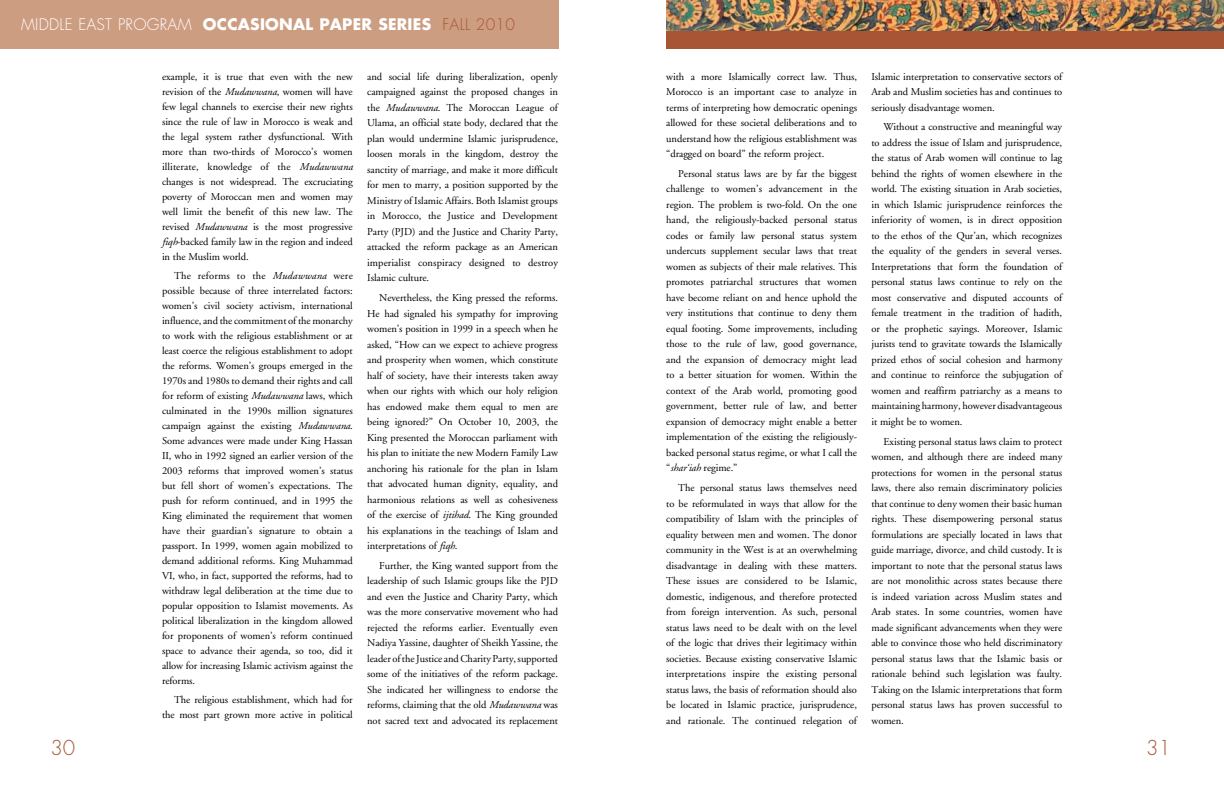
<style>
.page{position:relative;width:1224px;height:792px;background:#fff}
.page>*{position:absolute;margin:0;border:0;box-sizing:border-box;transform-origin:0 0}
.t1{font:300 20px "Futura";color:#a75534}
.t2{font:700 15.5px "Futura";letter-spacing:.015em;color:#fff}
.t3{font:10.5px/15.5px "Adobe Garamond";letter-spacing:-.005em;color:#000;text-align:justify}
.s1{font-weight:300}
.s2{font-weight:300;color:#a75534}
.s3{font-style:italic}
</style>
<div class="page">
<div style="left:0;top:0;width:558px;height:49px;background:#cd9d81"></div>
<img style="left:666px;top:0;width:558px;height:31px">
<div style="left:666px;top:31px;width:558px;height:18px;background:#a75534"></div>
<h2 class="t2" style="left:21px;top:14px;width:495px"><span class="s1">MIDDLE EAST PROGRAM</span> OCCASIONAL PAPER SERIES <span class="s2">FALL 2010</span></h2>
<p class="t3" style="left:162px;top:69px;width:192px;line-height:15px">example, it is true that even with the new revision of the <span class="s3">Mudawwana</span>, women will have few legal channels to exercise their new rights since the rule of law in Morocco is weak and the legal system rather dysfunctional. With more than two-thirds of Morocco’s women illiterate, knowledge of the <span class="s3">Mudawwana </span>changes is not widespread. The excruciating poverty of Moroccan men and women may well limit the benefit of this new law. The revised <span class="s3">Mudawwana</span> is the most progressive <span class="s3">fiqh</span>-backed family law in the region and indeed in the Muslim world.</p>
<p class="t3" style="left:162px;top:268px;width:192px;line-height:15px;text-indent:12px">The reforms to the <span class="s3">Mudawwana</span> were possible because of three interrelated factors: women’s civil society activism, international influence, and the commitment of the monarchy to work with the religious establishment or at least coerce the religious establishment to adopt the reforms. Women’s groups emerged in the 1970s and 1980s to demand their rights and call for reform of existing <span class="s3">Mudawwana</span> laws, which culminated in the 1990s million signatures campaign against the existing <span class="s3">Mudawwana</span>.<br>Some advances were made under King Hassan II, who in 1992 signed an earlier version of the 2003 reforms that improved women’s status but fell short of women’s expectations. The push for reform continued, and in 1995 the King eliminated the requirement that women have their guardian’s signature to obtain a passport. In 1999, women again mobilized to demand additional reforms. King Muhammad VI, who, in fact, supported the reforms, had to withdraw legal deliberation at the time due to popular opposition to Islamist movements. As political liberalization in the kingdom allowed for proponents of women’s reform continued space to advance their agenda, so too, did it allow for increasing Islamic activism against the reforms.</p>
<p class="t3" style="left:162px;top:693px;width:192px;line-height:15px;text-align:right">The religious establishment, which had for the most part grown more active in political</p>
<p class="t3" style="left:367px;top:69px;width:192px">and social life during liberalization, openly campaigned against the proposed changes in the <span class="s3">Mudawwana</span>. The Moroccan League of Ulama, an official state body, declared that the plan would undermine Islamic jurisprudence, loosen morals in the kingdom, destroy the sanctity of marriage, and make it more difficult for men to marry, a position supported by the Ministry of Islamic Affairs. Both Islamist groups in Morocco, the Justice and Development Party (PJD) and the Justice and Charity Party, attacked the reform package as an American imperialist conspiracy designed to destroy Islamic culture.</p>
<p class="t3" style="left:367px;top:290px;width:192px;text-indent:12px">Nevertheless, the King pressed the reforms.<br>He had signaled his sympathy for improving women’s position in 1999 in a speech when he asked, “How can we expect to achieve progress and prosperity when women, which constitute half of society, have their interests taken away when our rights with which our holy religion has endowed make them equal to men are being ignored?” On October 10, 2003, the King presented the Moroccan parliament with his plan to initiate the new Modern Family Law anchoring his rationale for the plan in Islam that advocated human dignity, equality, and harmonious relations as well as cohesiveness of the exercise of <span class="s3">ijtihad</span>. The King grounded his explanations in the teachings of Islam and interpretations of <span class="s3">fiqh</span>.</p>
<p class="t3" style="left:367px;top:558px;width:192px;text-indent:12px">Further, the King wanted support from the leadership of such Islamic groups like the PJD and even the Justice and Charity Party, which was the more conservative movement who had rejected the reforms earlier. Eventually even Nadiya Yassine, daughter of Sheikh Yassine, the leader of the Justice and Charity Party, supported some of the initiatives of the reform package.<br>She indicated her willingness to endorse the reforms, claiming that the old <span class="s3">Mudawwana</span> was not sacred text and advocated its replacement</p>
<p class="t3" style="left:666px;top:69px;width:192px">with a more Islamically correct law. Thus, Morocco is an important case to analyze in terms of interpreting how democratic openings allowed for these societal deliberations and to understand how the religious establishment was “dragged on board” the reform project.</p>
<p class="t3" style="left:666px;top:166px;width:192px;text-indent:12px">Personal status laws are by far the biggest challenge to women’s advancement in the region. The problem is two-fold. On the one hand, the religiously-backed personal status codes or family law personal status system undercuts supplement secular laws that treat women as subjects of their male relatives. This promotes patriarchal structures that women have become reliant on and hence uphold the very institutions that continue to deny them equal footing. Some improvements, including those to the rule of law, good governance, and the expansion of democracy might lead to a better situation for women. Within the context of the Arab world, promoting good government, better rule of law, and better expansion of democracy might enable a better implementation of the existing the religiously&shy;backed personal status regime, or what I call the “<span class="s3">shar‘iah</span> regime.”</p>
<p class="t3" style="left:666px;top:480px;width:192px;text-indent:12px">The personal status laws themselves need to be reformulated in ways that allow for the compatibility of Islam with the principles of equality between men and women. The donor community in the West is at an overwhelming disadvantage in dealing with these matters.<br>These issues are considered to be Islamic, domestic, indigenous, and therefore protected from foreign intervention. As such, personal status laws need to be dealt with on the level of the logic that drives their legitimacy within societies. Because existing conservative Islamic interpretations inspire the existing personal status laws, the basis of reformation should also be located in Islamic practice, jurisprudence, and rationale. The continued relegation of</p>
<p class="t3" style="left:871px;top:69px;width:192px">Islamic interpretation to conservative sectors of Arab and Muslim societies has and continues to seriously disadvantage women.</p>
<p class="t3" style="left:871px;top:120px;width:192px;text-indent:12px">Without a constructive and meaningful way to address the issue of Islam and jurisprudence, the status of Arab women will continue to lag behind the rights of women elsewhere in the world. The existing situation in Arab societies, in which Islamic jurisprudence reinforces the inferiority of women, is in direct opposition to the ethos of the Qur’an, which recognizes the equality of the genders in several verses.<br>Interpretations that form the foundation of personal status laws continue to rely on the most conservative and disputed accounts of female treatment in the tradition of hadith, or the prophetic sayings. Moreover, Islamic jurists tend to gravitate towards the Islamically prized ethos of social cohesion and harmony and continue to reinforce the subjugation of women and reaffirm patriarchy as a means to maintaining harmony, however disadvantageous it might be to women.</p>
<p class="t3" style="left:871px;top:434px;width:192px;text-indent:12px">Existing personal status laws claim to protect women, and although there are indeed many protections for women in the personal status laws, there also remain discriminatory policies that continue to deny women their basic human rights. These disempowering personal status formulations are specially located in laws that guide marriage, divorce, and child custody. It is important to note that the personal status laws are not monolithic across states because there is indeed variation across Muslim states and Arab states. In some countries, women have made significant advancements when they were able to convince those who held discriminatory personal status laws that the Islamic basis or rationale behind such legislation was faulty.<br>Taking on the Islamic interpretations that form personal status laws has proven successful to women.</p>
<h1 class="t1" style="left:50px;top:735px;width:26px">30</h1>
<h1 class="t1" style="left:1146px;top:735px;width:26px">31</h1>
</div>
